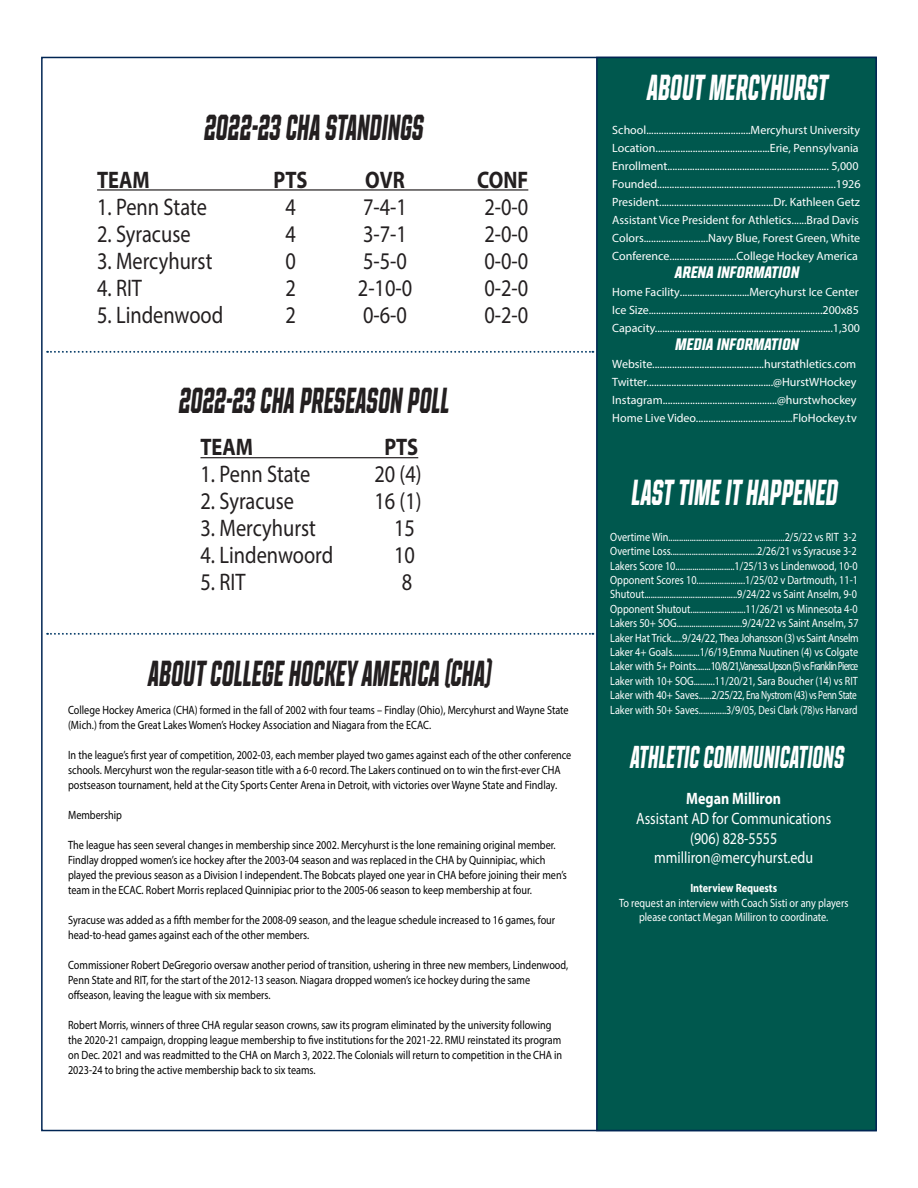
<style>
.page{position:relative;width:918px;height:1188px;background:#fff}
.page>*{position:absolute;margin:0;border:0;box-sizing:border-box;transform-origin:0 0}
.t1{font:36px "Legacy";color:#231f20;scale:.67 1}
.t2{font:36px "Legacy";color:#fff;scale:.67 1}
.t3{font:31.5px "Legacy";color:#fff;scale:.67 1}
.t4{font:24px "Myriad Pro";color:#231f20;scale:.85 1}
.t5{font:700 24px "Myriad Pro";color:#231f20;scale:.85 1}
.t6{font:16.5px "Myriad Pro";color:#fff;scale:.85 1}
.t7{font:16.5px "Legacy";color:#fff}
.t8{font:700 16.5px "Myriad Pro";color:#fff;scale:.85 1}
.t9{font:12px/15px "Myriad Pro";color:#000;scale:.85 1}
.t10{font:12px "Myriad Pro";color:#fff}
.t11{font:12px/14.4px "Myriad Pro";color:#fff;text-align:center;scale:.85 1}
.t12{font:12px "Myriad Pro";letter-spacing:-.03em;color:#fff;scale:.85 1}
.t13{font:12px "Myriad Pro";letter-spacing:-.07em;color:#fff;scale:.85 1}
.t14{font:700 12px "Myriad Pro";color:#fff;scale:.85 1}
</style>
<div class="page">
<hr style="left:97px;top:189px;width:431px;height:2px;background:#231f20">
<hr style="left:200px;top:457px;width:218px;height:1px;background:#231f20">
<svg style="left:47px;top:351px;width:546px;height:2px"></svg>
<div style="left:596px;top:57px;width:281px;height:1074px;background:#00584e;border:2px solid #002553"></div>
<svg style="left:47px;top:633px;width:546px;height:2px"></svg>
<p class="t1" style="left:203px;top:113px;width:329px">2022-23 CHA STANDINGS</p>
<p class="t5" style="left:97px;top:164px;width:64px">TEAM</p>
<p class="t5" style="left:274px;top:164px;width:41px">PTS</p>
<p class="t5" style="left:365px;top:164px;width:48px">OVR</p>
<p class="t5" style="left:477px;top:164px;width:61px">CONF</p>
<p class="t4" style="left:97px;top:192px;width:131px">1. Penn State</p>
<p class="t4" style="left:285px;top:192px;width:14px">4</p>
<p class="t4" style="left:363px;top:192px;width:53px">7-4-1</p>
<p class="t4" style="left:484px;top:192px;width:53px">2-0-0</p>
<p class="t4" style="left:97px;top:219px;width:112px">2. Syracuse</p>
<p class="t4" style="left:285px;top:219px;width:14px">4</p>
<p class="t4" style="left:363px;top:219px;width:53px">3-7-1</p>
<p class="t4" style="left:484px;top:219px;width:53px">2-0-0</p>
<p class="t4" style="left:97px;top:246px;width:137px">3. Mercyhurst</p>
<p class="t4" style="left:285px;top:246px;width:14px">0</p>
<p class="t4" style="left:363px;top:246px;width:53px">5-5-0</p>
<p class="t4" style="left:484px;top:246px;width:53px">0-0-0</p>
<p class="t4" style="left:97px;top:273px;width:54px">4. RIT</p>
<p class="t4" style="left:285px;top:273px;width:14px">2</p>
<p class="t4" style="left:358px;top:273px;width:65px">2-10-0</p>
<p class="t4" style="left:484px;top:273px;width:53px">0-2-0</p>
<p class="t4" style="left:97px;top:300px;width:150px">5. Lindenwood</p>
<p class="t4" style="left:285px;top:300px;width:14px">2</p>
<p class="t4" style="left:363px;top:300px;width:53px">0-6-0</p>
<p class="t4" style="left:484px;top:300px;width:53px">0-2-0</p>
<p class="t1" style="left:178px;top:386px;width:405px">2022-23 CHA PRESEASON POLL</p>
<p class="t5" style="left:200px;top:432px;width:64px">TEAM</p>
<p class="t5" style="left:384px;top:432px;width:41px">PTS</p>
<p class="t4" style="left:200px;top:459px;width:131px">1. Penn State</p>
<p class="t4" style="left:374px;top:459px;width:57px">20 (4)</p>
<p class="t4" style="left:200px;top:486px;width:112px">2. Syracuse</p>
<p class="t4" style="left:374px;top:486px;width:57px">16 (1)</p>
<p class="t4" style="left:200px;top:513px;width:137px">3. Mercyhurst</p>
<p class="t4" style="left:394px;top:513px;width:26px">15</p>
<p class="t4" style="left:200px;top:540px;width:158px">4. Lindenwoord</p>
<p class="t4" style="left:394px;top:540px;width:26px">10</p>
<p class="t4" style="left:200px;top:567px;width:54px">5. RIT</p>
<p class="t4" style="left:402px;top:567px;width:14px">8</p>
<p class="t1" style="left:147px;top:658px;width:514px">ABOUT COLLEGE HOCKEY AMERICA (CHA)</p>
<p class="t9" style="left:68px;top:702px;width:590px">College Hockey America (CHA) formed in the fall of 2002 with four teams – Findlay (Ohio), Mercyhurst and Wayne State (Mich.) from the Great Lakes Women’s Hockey Association and Niagara from the ECAC.</p>
<p class="t9" style="left:68px;top:747px;width:594px">In the league’s first year of competition, 2002-03, each member played two games against each of the other conference schools. Mercyhurst won the regular-season title with a 6-0 record. The Lakers continued on to win the first-ever CHA postseason tournament, held at the City Sports Center Arena in Detroit, with victories over Wayne State and Findlay.</p>
<p class="t9" style="left:68px;top:807px;width:65px">Membership</p>
<p class="t9" style="left:68px;top:837px;width:588px">The league has seen several changes in membership since 2002. Mercyhurst is the lone remaining original member.<br>Findlay dropped women’s ice hockey after the 2003-04 season and was replaced in the CHA by Quinnipiac, which played the previous season as a Division I independent. The Bobcats played one year in CHA before joining their men’s team in the ECAC. Robert Morris replaced Quinnipiac prior to the 2005-06 season to keep membership at four.</p>
<p class="t9" style="left:68px;top:912px;width:575px">Syracuse was added as a fifth member for the 2008-09 season, and the league schedule increased to 16 games, four head-to-head games against each of the other members.</p>
<p class="t9" style="left:68px;top:957px;width:590px">Commissioner Robert DeGregorio oversaw another period of transition, ushering in three new members, Lindenwood,<br>Penn State and RIT, for the start of the 2012-13 season. Niagara dropped women’s ice hockey during the same offseason, leaving the league with six members.</p>
<p class="t9" style="left:68px;top:1017px;width:583px">Robert Morris, winners of three CHA regular season crowns, saw its program eliminated by the university following the 2020-21 campaign, dropping league membership to five institutions for the 2021-22. RMU reinstated its program on Dec. 2021 and was readmitted to the CHA on March 3, 2022. The Colonials will return to competition in the CHA in 2023-24 to bring the active membership back to six teams.</p>
<p class="t2" style="left:646px;top:73px;width:272px">ABOUT MERCYHURST</p>
<p class="t10" style="left:612px;top:122px;width:249px">School..........................................Mercyhurst University</p>
<p class="t10" style="left:612px;top:140px;width:248px">Location..............................................Erie, Pennsylvania</p>
<p class="t10" style="left:612px;top:158px;width:248px">Enrollment................................................................. 5,000</p>
<p class="t10" style="left:612px;top:176px;width:250px">Founded........................................................................1926</p>
<p class="t10" style="left:612px;top:194px;width:249px">President..............................................Dr. Kathleen Getz</p>
<p class="t10" style="left:612px;top:212px;width:248px">Assistant Vice President for Athletics......Brad Davis</p>
<p class="t10" style="left:612px;top:230px;width:249px">Colors..........................Navy Blue, Forest Green, White</p>
<p class="t10" style="left:612px;top:248px;width:247px">Conference...........................College Hockey America</p>
<p class="t7" style="left:674px;top:265px;width:126px">ARENA INFORMATION</p>
<p class="t10" style="left:612px;top:284px;width:248px">Home Facility............................Mercyhurst Ice Center</p>
<p class="t10" style="left:612px;top:302px;width:248px">Ice Size......................................................................200x85</p>
<p class="t10" style="left:612px;top:320px;width:249px">Capacity........................................................................1,300</p>
<p class="t7" style="left:674px;top:337px;width:125px">MEDIA INFORMATION</p>
<p class="t10" style="left:612px;top:356px;width:245px">Website.............................................hurstathletics.com</p>
<p class="t10" style="left:612px;top:374px;width:246px">Twitter...................................................@HurstWHockey</p>
<p class="t10" style="left:612px;top:392px;width:246px">Instagram..............................................@hurstwhockey</p>
<p class="t10" style="left:612px;top:410px;width:246px">Home Live Video.......................................FloHockey.tv</p>
<p class="t2" style="left:630px;top:478px;width:310px">LAST TIME IT HAPPENED</p>
<p class="t11" style="left:610px;top:529px;width:292px">Overtime Win.......................................................2/5/22 vs RIT 3-2</p>
<p class="t11" style="left:610px;top:544px;width:291px">Overtime Loss.........................................2/26/21 vs Syracuse 3-2</p>
<p class="t11" style="left:610px;top:558px;width:293px">Lakers Score 10............................1/25/13 vs Lindenwood, 10-0</p>
<p class="t11" style="left:610px;top:573px;width:293px">Opponent Scores 10.......................1/25/02 v Dartmouth, 11-1</p>
<p class="t11" style="left:610px;top:587px;width:292px">Shutout............................................9/24/22 vs Saint Anselm, 9-0</p>
<p class="t11" style="left:610px;top:601px;width:293px">Opponent Shutout..........................11/26/21 vs Minnesota 4-0</p>
<p class="t11" style="left:610px;top:616px;width:294px">Lakers 50+ SOG...............................9/24/22 vs Saint Anselm, 57</p>
<p class="t12" style="left:610px;top:630px;width:294px">Laker Hat Trick.....9/24/22, Thea Johansson (3) vs Saint Anselm</p>
<p class="t11" style="left:610px;top:645px;width:293px">Laker 4+ Goals.............1/6/19,Emma Nuutinen (4) vs Colgate</p>
<p class="t13" style="left:610px;top:659px;width:294px">Laker with 5+ Points.......10/8/21,Vanessa Upson (5) vs Franklin Pierce</p>
<p class="t11" style="left:610px;top:673px;width:293px">Laker with 10+ SOG..........11/20/21, Sara Boucher (14) vs RIT</p>
<p class="t12" style="left:610px;top:688px;width:292px">Laker with 40+ Saves......2/25/22, Ena Nystrom (43) vs Penn State</p>
<p class="t11" style="left:610px;top:702px;width:293px">Laker with 50+ Saves.............3/9/05, Desi Clark (78)vs Harvard</p>
<p class="t3" style="left:629px;top:744px;width:321px">ATHLETIC COMMUNICATIONS</p>
<p class="t8" style="left:686px;top:788px;width:113px">Megan Milliron</p>
<p class="t6" style="left:636px;top:808px;width:231px">Assistant AD for Communications</p>
<p class="t6" style="left:690px;top:828px;width:104px">(906) 828-5555</p>
<p class="t6" style="left:654px;top:848px;width:189px">mmilliron@mercyhurst.edu</p>
<p class="t14" style="left:690px;top:880px;width:104px">Interview Requests</p>
<p class="t11" style="left:619px;top:895px;width:271px">To request an interview with Coach Sisti or any players please contact Megan Milliron to coordinate.</p>
</div>
